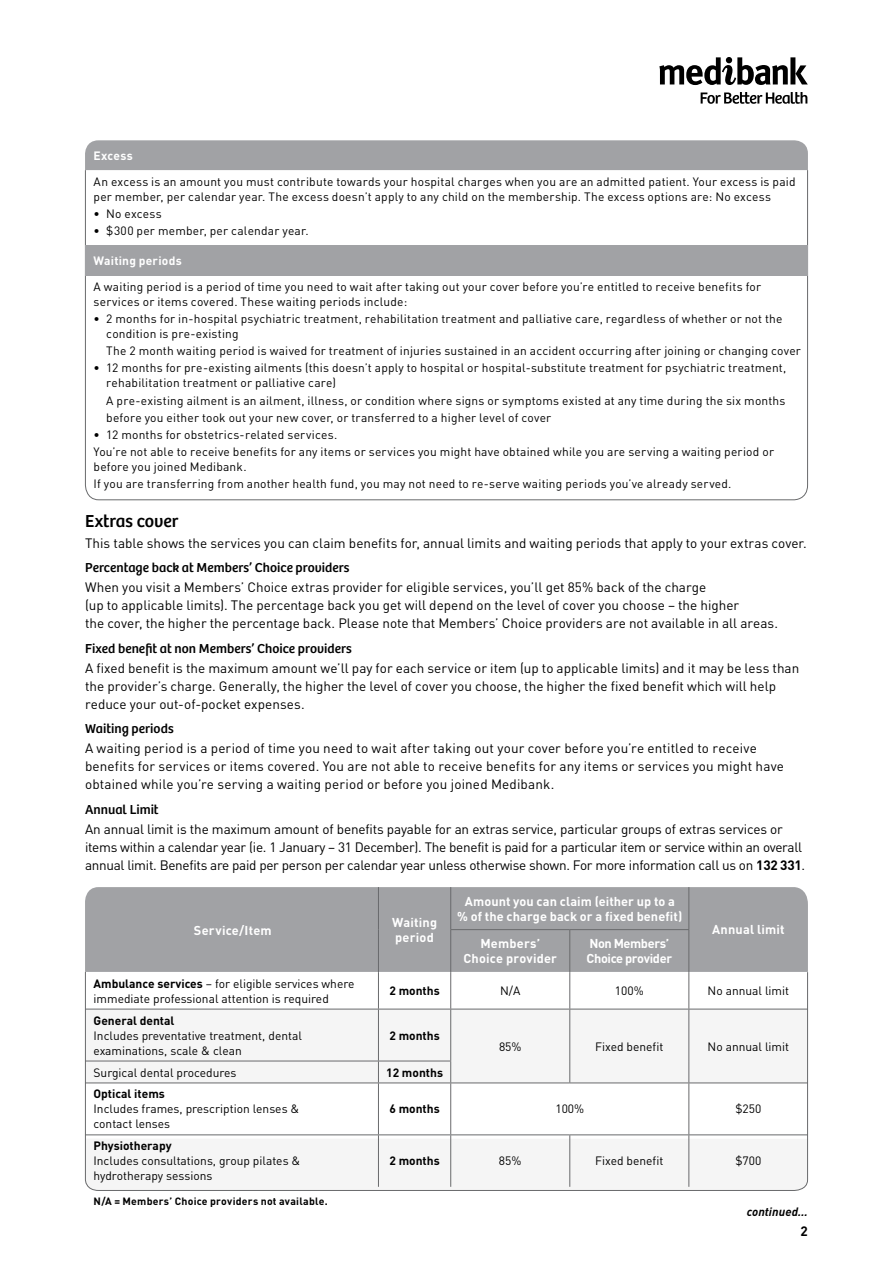
<style>
.page{position:relative;width:893px;height:1263px;background:#fff}
.page>*{position:absolute;margin:0;border:0;box-sizing:border-box;transform-origin:0 0}
.t1{font:18px "Bree";color:#000}
.t2{font:13.5px/18px "DINOT";color:#000}
.t3{font:13.5px/18px "DINOT";letter-spacing:-.02em;color:#000}
.t4{font:13.5px "Bree";color:#000}
.t5{font:700 13.5px "DINOT";color:#000}
.t6{font:700 12.75px/15px "DINOT";letter-spacing:.01em;color:#fff;text-align:center}
.t7{font:700 12.75px/15px "DINOT";letter-spacing:-.03em;color:#fff}
.t8{font:12px/15px "DINOT";letter-spacing:.015em;color:#000}
.t9{font:700 12px "DINOT";color:#000}
.t10{font:700 12px "DINOT";letter-spacing:.015em;color:#fff}
.t11{font:italic 700 12px "DIN";letter-spacing:.005em;color:#000}
.t12{font:700 10.5px "DINOT";letter-spacing:.02em;color:#000}
.s1{font-weight:700}
</style>
<div class="page">
<svg style="left:659px;top:57px;width:149px;height:28px"></svg>
<svg style="left:701px;top:92px;width:106px;height:12px"></svg>
<svg style="left:85px;top:170px;width:723px;height:330px"></svg>
<div style="left:85px;top:140px;width:723px;height:30px;background:#a1a2a5"></div>
<div style="left:85px;top:887px;width:723px;height:84px;background:#a1a2a5"></div>
<hr style="left:570px;top:929px;width:119px;height:1px;background:#696a6c">
<hr style="left:450px;top:929px;width:120px;height:1px;background:#696a6c">
<hr style="left:378px;top:887px;width:1px;height:43px;background:#696a6c">
<hr style="left:688px;top:887px;width:1px;height:42px;background:#696a6c">
<hr style="left:378px;top:930px;width:1px;height:42px;background:#696a6c">
<hr style="left:688px;top:930px;width:1px;height:42px;background:#696a6c">
<hr style="left:450px;top:887px;width:1px;height:42px;background:#696a6c">
<hr style="left:450px;top:930px;width:1px;height:42px;background:#696a6c">
<hr style="left:569px;top:930px;width:1px;height:42px;background:#696a6c">
<div style="left:85px;top:246px;width:723px;height:30px;background:#a1a2a5"></div>
<svg style="left:85px;top:971px;width:723px;height:220px"></svg>
<p class="t10" style="left:94px;top:148px;width:41px">Excess</p>
<p class="t8" style="left:94px;top:174px;width:703px">An excess is an amount you must contribute towards your hospital charges when you are an admitted patient. Your excess is paid per member, per calendar year. The excess doesn’t apply to any child on the membership. The excess options are: No excess</p>
<p class="t8" style="left:94px;top:206px;width:70px">• No excess</p>
<p class="t8" style="left:94px;top:223px;width:217px">• $300 per member, per calendar year.</p>
<p class="t10" style="left:94px;top:253px;width:90px">Waiting periods</p>
<p class="t8" style="left:94px;top:279px;width:669px">A waiting period is a period of time you need to wait after taking out your cover before you’re entitled to receive benefits for services or items covered. These waiting periods include:</p>
<p class="t8" style="left:106px;top:311px;width:678px;text-indent:-13px">• 2 months for in-hospital psychiatric treatment, rehabilitation treatment and palliative care, regardless of whether or not the condition is pre-existing</p>
<p class="t8" style="left:106px;top:343px;width:696px">The 2 month waiting period is waived for treatment of injuries sustained in an accident occurring after joining or changing cover</p>
<p class="t8" style="left:106px;top:360px;width:682px;text-indent:-13px">• 12 months for pre-existing ailments (this doesn’t apply to hospital or hospital-substitute treatment for psychiatric treatment, rehabilitation treatment or palliative care)</p>
<p class="t8" style="left:106px;top:391px;width:681px;line-height:17.1px">A pre-existing ailment is an ailment, illness, or condition where signs or symptoms existed at any time during the six months before you either took out your new cover, or transferred to a higher level of cover</p>
<p class="t8" style="left:94px;top:426px;width:682px;line-height:17.1px">• 12 months for obstetrics-related services.<br>You’re not able to receive benefits for any items or services you might have obtained while you are serving a waiting period or</p>
<p class="t8" style="left:94px;top:458px;width:639px;line-height:17.1px">before you joined Medibank.<br>If you are transferring from another health fund, you may not need to re-serve waiting periods you’ve already served.</p>
<h1 class="t1" style="left:85px;top:510px;width:95px">Extras cover</h1>
<p class="t2" style="left:85px;top:534px;width:723px">This table shows the services you can claim benefits for, annual limits and waiting periods that apply to your extras cover.</p>
<p class="t4" style="left:85px;top:560px;width:266px">Percentage back at Members’ Choice providers</p>
<p class="t2" style="left:85px;top:578px;width:695px">When you visit a Members’ Choice extras provider for eligible services, you’ll get 85% back of the charge<br>(up to applicable limits). The percentage back you get will depend on the level of cover you choose – the higher<br>the cover, the higher the percentage back. Please note that Members’ Choice providers are not available in all areas.</p>
<p class="t4" style="left:85px;top:640px;width:268px">Fixed benefit at non Members’ Choice providers</p>
<p class="t2" style="left:85px;top:659px;width:716px">A fixed benefit is the maximum amount we’ll pay for each service or item (up to applicable limits) and it may be less than the provider’s charge. Generally, the higher the level of cover you choose, the higher the fixed benefit which will help reduce your out-of-pocket expenses.</p>
<p class="t4" style="left:85px;top:721px;width:90px">Waiting periods</p>
<p class="t2" style="left:85px;top:739px;width:700px">A waiting period is a period of time you need to wait after taking out your cover before you’re entitled to receive benefits for services or items covered. You are not able to receive benefits for any items or services you might have obtained while you’re serving a waiting period or before you joined Medibank.</p>
<p class="t4" style="left:85px;top:801px;width:75px">Annual Limit</p>
<p class="t3" style="left:85px;top:820px;width:722px">An annual limit is the maximum amount of benefits payable for an extras service, particular groups of extras services or items within a calendar year (ie. 1 January – 31 December). The benefit is paid for a particular item or service within an overall annual limit. Benefits are paid per person per calendar year unless otherwise shown. For more information call us on <span class="s1">132 331</span>.</p>
<p class="t6" style="left:194px;top:922px;width:79px">Service/Item</p>
<p class="t6" style="left:392px;top:914px;width:47px;text-align:left">Waiting period</p>
<p class="t6" style="left:457px;top:893px;width:226px">Amount you can claim (either up to a<br>% of the charge back or a fixed benefit)</p>
<p class="t6" style="left:463px;top:936px;width:95px">Members’<br>Choice provider</p>
<p class="t7" style="left:587px;top:936px;width:87px">Non Members’<br>Choice provider</p>
<p class="t6" style="left:712px;top:922px;width:74px">Annual limit</p>
<p class="t8" style="left:94px;top:976px;width:262px"><span class="s1">Ambulance services</span> – for eligible services where immediate professional attention is required</p>
<p class="t9" style="left:389px;top:983px;width:52px">2 months</p>
<p class="t8" style="left:500px;top:983px;width:22px">N/A</p>
<p class="t8" style="left:615px;top:983px;width:30px">100%</p>
<p class="t8" style="left:708px;top:983px;width:83px">No annual limit</p>
<p class="t9" style="left:94px;top:1012px;width:82px">General dental</p>
<p class="t8" style="left:94px;top:1027px;width:210px">Includes preventative treatment, dental examinations, scale &amp; clean</p>
<p class="t9" style="left:389px;top:1027px;width:52px">2 months</p>
<p class="t8" style="left:499px;top:1038px;width:24px">85%</p>
<p class="t8" style="left:595px;top:1038px;width:70px">Fixed benefit</p>
<p class="t8" style="left:708px;top:1038px;width:83px">No annual limit</p>
<p class="t8" style="left:94px;top:1064px;width:145px">Surgical dental procedures</p>
<p class="t9" style="left:386px;top:1064px;width:58px">12 months</p>
<p class="t9" style="left:94px;top:1086px;width:73px">Optical items</p>
<p class="t8" style="left:94px;top:1101px;width:207px">Includes frames, prescription lenses &amp; contact lenses</p>
<p class="t9" style="left:389px;top:1101px;width:52px">6 months</p>
<p class="t8" style="left:555px;top:1101px;width:30px">100%</p>
<p class="t8" style="left:735px;top:1101px;width:27px">$250</p>
<p class="t9" style="left:94px;top:1138px;width:80px">Physiotherapy</p>
<p class="t8" style="left:94px;top:1153px;width:208px">Includes consultations, group pilates &amp; hydrotherapy sessions</p>
<p class="t9" style="left:389px;top:1153px;width:52px">2 months</p>
<p class="t8" style="left:499px;top:1153px;width:24px">85%</p>
<p class="t8" style="left:595px;top:1153px;width:70px">Fixed benefit</p>
<p class="t8" style="left:735px;top:1153px;width:27px">$700</p>
<p class="t12" style="left:94px;top:1194px;width:236px">N/A = Members’ Choice providers not available.</p>
<p class="t11" style="left:747px;top:1204px;width:63px">continued…</p>
<p class="t5" style="left:801px;top:1222px;width:9px">2</p>
</div>
